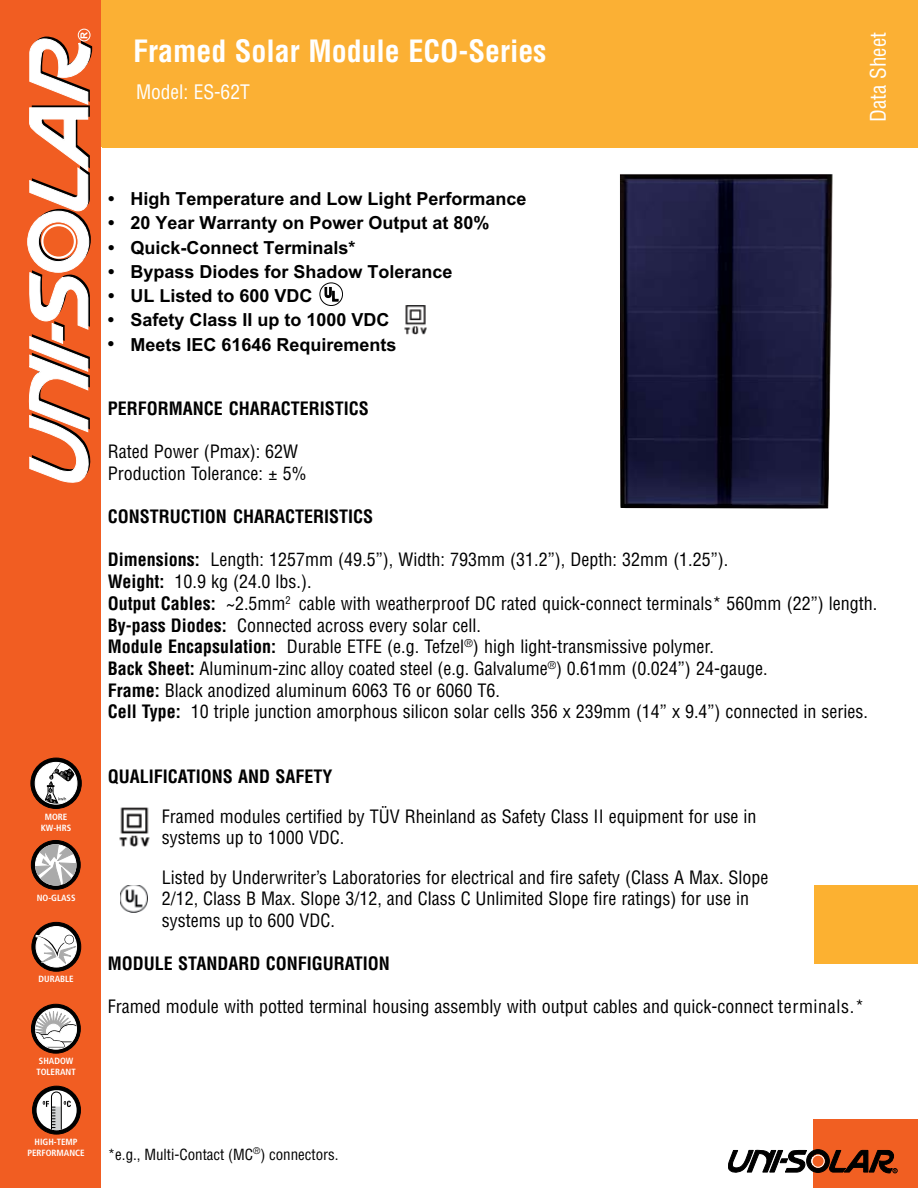
<style>
.page{position:relative;width:918px;height:1188px;background:#fff}
.page>*{position:absolute;margin:0;border:0;box-sizing:border-box;transform-origin:0 0}
.t1{font:700 condensed 30px "Helvetica";color:#fff}
.t2{font:condensed 21px "Helvetica";letter-spacing:-.005em;color:#fff}
.t3{font:condensed 19.5px "Helvetica";color:#fff}
.t4{font:condensed 18px/21.8px "Helvetica";color:#000}
.t5{font:700 18px "Arial";color:#000}
.t6{font:700 condensed 18px "Helvetica";color:#000}
.t7{font:condensed 15px "Helvetica";color:#000}
.t8{font:700 9.6px "Arial";color:#fff}
.t9{font:700 condensed 9px/10.8px "Frutiger";color:#fff;text-align:center}
.s1{font-weight:700}
</style>
<div class="page">
<div style="left:0;top:0;width:101px;height:1188px;background:#f15d22"></div>
<div style="left:813px;top:1119px;width:105px;height:69px;background:#f15f22"></div>
<svg style="left:32px;top:922px;width:49px;height:49px"></svg>
<div style="left:32px;top:922px;width:49px;height:49px;border:1px solid #000;border-radius:50%"></div>
<div style="left:36px;top:927px;width:41px;height:40px;background:#fff;border-radius:50%"></div>
<div style="left:36px;top:927px;width:41px;height:40px;border:1px solid #fff;border-radius:50%"></div>
<div style="left:64px;top:934px;width:11px;height:11px;border:1px solid #fff;border-radius:50%"></div>
<svg style="left:36px;top:935px;width:41px;height:29px"></svg>
<svg style="left:31px;top:840px;width:49px;height:49px"></svg>
<div style="left:31px;top:840px;width:49px;height:50px;border:1px solid #000;border-radius:50%"></div>
<svg style="left:35px;top:845px;width:41px;height:40px"></svg>
<svg style="left:31px;top:1004px;width:49px;height:49px"></svg>
<div style="left:31px;top:1004px;width:50px;height:49px;border:1px solid #000;border-radius:50%"></div>
<div style="left:36px;top:1008px;width:40px;height:41px;border:1px solid #fff;border-radius:50%"></div>
<svg style="left:36px;top:1010px;width:41px;height:37px"></svg>
<div style="left:33px;top:1086px;width:47px;height:48px;background:#000;border-radius:50%"></div>
<div style="left:32px;top:1086px;width:49px;height:48px;border:1px solid #000;border-radius:50%"></div>
<div style="left:37px;top:1090px;width:40px;height:40px;background:#fff;border-radius:50%"></div>
<svg style="left:43px;top:1091px;width:28px;height:40px"></svg>
<svg style="left:31px;top:758px;width:50px;height:50px"></svg>
<div style="left:31px;top:758px;width:51px;height:51px;border:1px solid #000;border-radius:50%"></div>
<div style="left:35px;top:762px;width:42px;height:42px;background:#fff;border-radius:50%"></div>
<svg style="left:43px;top:762px;width:33px;height:42px"></svg>
<div style="left:35px;top:762px;width:42px;height:42px;border:1px solid #fff;border-radius:50%"></div>
<svg style="left:27px;top:29px;width:65px;height:454px"></svg>
<div style="left:814px;top:886px;width:104px;height:78px;background:#fcb131"></div>
<svg style="left:728px;top:1149px;width:169px;height:24px"></svg>
<div style="left:102px;top:0;width:816px;height:147px;background:#fbb034"></div>
<svg style="left:320px;top:283px;width:23px;height:23px"></svg>
<div style="left:319px;top:282px;width:24px;height:24px;border:1px solid #000;border-radius:50%"></div>
<svg style="left:325px;top:287px;width:13px;height:14px"></svg>
<img style="left:120px;top:885px;width:27px;height:27px">
<img style="left:119px;top:807px;width:31px;height:40px">
<img style="left:404px;top:305px;width:23px;height:30px">
<img style="left:620px;top:174px;width:213px;height:335px">
<p class="t8" style="left:79px;top:39px;width:8px;rotate:-90deg">R</p>
<h1 class="t1" style="left:133px;top:33px;width:415px">Framed Solar Module ECO-Series</h1>
<p class="t3" style="left:136px;top:80px;width:115px">Model: ES-62T</p>
<p class="t2" style="left:865px;top:122px;width:91px;rotate:-90deg">Data Sheet</p>
<p class="t9" style="left:41px;top:812px;width:32px">MORE<br>KW-HRS</p>
<p class="t9" style="left:37px;top:893px;width:40px">NO-GLASS</p>
<p class="t9" style="left:39px;top:974px;width:37px">DURABLE</p>
<p class="t9" style="left:36px;top:1056px;width:41px;text-align:left">SHADOW<br>TOLERANT</p>
<p class="t5" style="left:108px;top:188px;width:420px">• High Temperature and Low Light Performance</p>
<p class="t5" style="left:108px;top:213px;width:383px">• 20 Year Warranty on Power Output at 80%</p>
<p class="t5" style="left:108px;top:237px;width:249px">• Quick-Connect Terminals*</p>
<p class="t5" style="left:108px;top:261px;width:346px">• Bypass Diodes for Shadow Tolerance</p>
<p class="t5" style="left:108px;top:286px;width:206px">• UL Listed to 600 VDC</p>
<p class="t5" style="left:108px;top:310px;width:283px">• Safety Class II up to 1000 VDC</p>
<p class="t5" style="left:108px;top:334px;width:290px">• Meets IEC 61646 Requirements</p>
<p class="t6" style="left:108px;top:398px;width:263px">PERFORMANCE CHARACTERISTICS</p>
<p class="t4" style="left:108px;top:441px;width:200px">Rated Power (Pmax): 62W<br>Production Tolerance: ± 5%</p>
<p class="t6" style="left:108px;top:506px;width:267px">CONSTRUCTION CHARACTERISTICS</p>
<p class="t4" style="left:108px;top:549px;width:771px"><span class="s1">Dimensions:</span> Length: 1257mm (49.5”), Width: 793mm (31.2”), Depth: 32mm (1.25”).<br><span class="s1">Weight:</span> 10.9 kg (24.0 lbs.).<br><span class="s1">Output Cables:</span> ~2.5mm<sup>2</sup> cable with weatherproof DC rated quick-connect terminals* 560mm (22”) length.<br><span class="s1">By-pass Diodes:</span> Connected across every solar cell.<br><span class="s1">Module Encapsulation:</span> Durable ETFE (e.g. Tefzel<sup>®</sup>) high light-transmissive polymer.<br><span class="s1">Back Sheet:</span> Aluminum-zinc alloy coated steel (e.g. Galvalume<sup>®</sup>) 0.61mm (0.024”) 24-gauge.<br><span class="s1">Frame:</span> Black anodized aluminum 6063 T6 or 6060 T6.<br><span class="s1">Cell Type:</span> 10 triple junction amorphous silicon solar cells 356 x 239mm (14” x 9.4”) connected in series.</p>
<p class="t6" style="left:108px;top:766px;width:226px">QUALIFICATIONS AND SAFETY</p>
<p class="t4" style="left:162px;top:805px;width:596px">Framed modules certified by TÜV Rheinland as Safety Class II equipment for use in systems up to 1000 VDC.</p>
<p class="t4" style="left:162px;top:866px;width:608px">Listed by Underwriter’s Laboratories for electrical and fire safety (Class A Max. Slope<br>2/12, Class B Max. Slope 3/12, and Class C Unlimited Slope fire ratings) for use in systems up to 600 VDC.</p>
<p class="t6" style="left:108px;top:953px;width:284px">MODULE STANDARD CONFIGURATION</p>
<p class="t4" style="left:108px;top:996px;width:758px">Framed module with potted terminal housing assembly with output cables and quick-connect terminals.*</p>
<p class="t9" style="left:27px;top:1137px;width:59px">HIGH-TEMP<br>PERFORMANCE</p>
<p class="t7" style="left:108px;top:1146px;width:232px">*e.g., Multi-Contact (MC<sup>®</sup>) connectors.</p>
</div>
